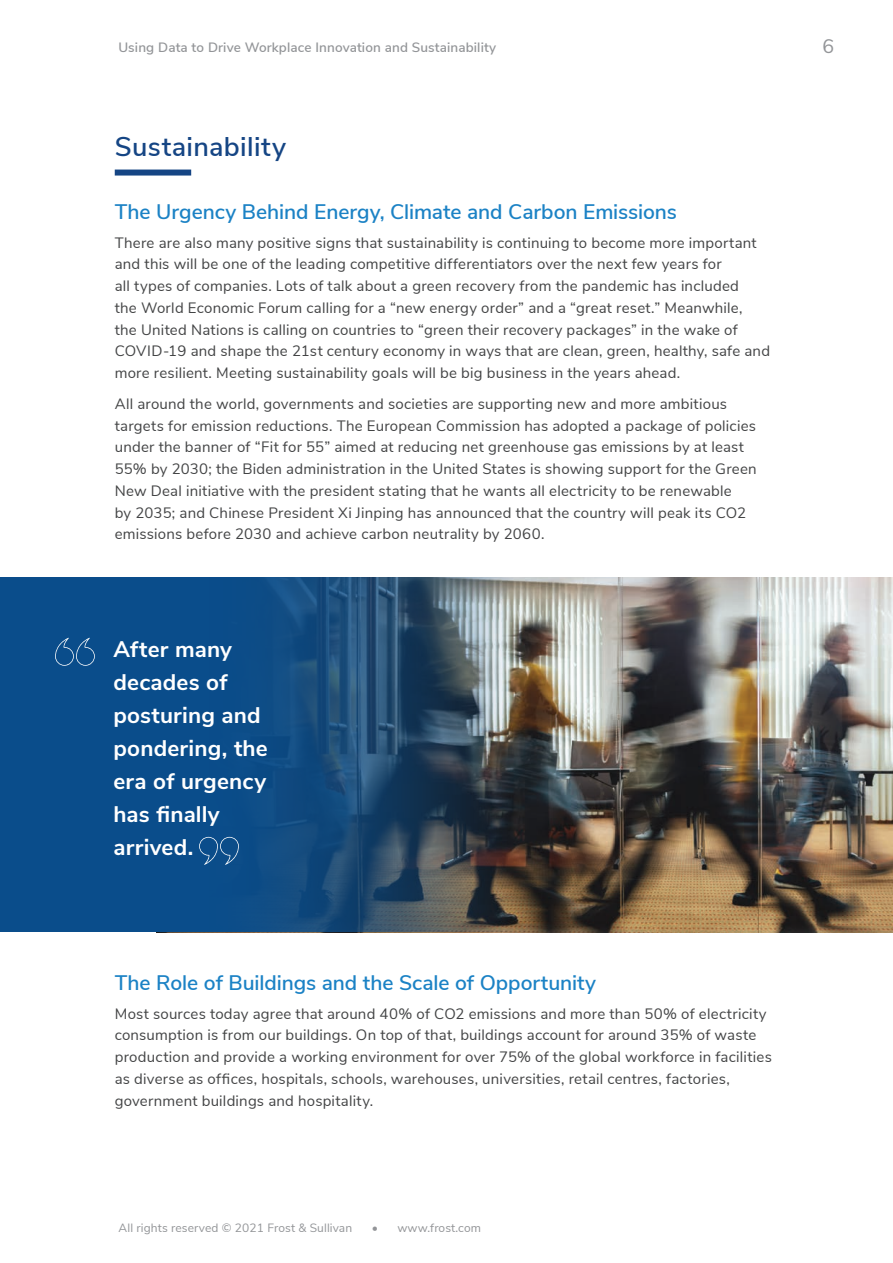
<style>
.page{position:relative;width:893px;height:1263px;background:#fff}
.page>*{position:absolute;margin:0;border:0;box-sizing:border-box;transform-origin:0 0}
.t1{font:600 27px "Nunito Sans";letter-spacing:.01em;color:#154584}
.Pull_Quote{font:700 22.5px/33px "Nunito Sans";letter-spacing:.01em;color:#fff}
.t2{font:600 21px "Nunito Sans";letter-spacing:-.005em;color:#1b82c5}
.t3{font:19.5px "Nunito Sans";color:#939598}
.Text_body{font:15px/21.8px "Nunito Sans";letter-spacing:.015em;color:#434445}
.t4{font:600 13.5px "Nunito Sans";letter-spacing:.01em;color:#939598}
.t5{font:12px "Nunito Sans";letter-spacing:.01em;color:#939598}
</style>
<div class="page">
<div style="left:115px;top:170px;width:76px;height:6px;background:#154584"></div>
<img style="left:513px;top:577px;width:380px;height:355px">
<div style="left:0;top:577px;width:199px;height:355px;background:#0a4d8b"></div>
<svg style="left:199px;top:577px;width:314px;height:355px;background:#295074"></svg>
<svg style="left:55px;top:638px;width:40px;height:28px"></svg>
<svg style="left:199px;top:837px;width:40px;height:28px"></svg>
<p class="t4" style="left:118px;top:38px;width:379px">Using Data to Drive Workplace Innovation and Sustainability</p>
<h3 class="t3" style="left:823px;top:32px;width:13px">6</h3>
<h1 class="t1" style="left:115px;top:127px;width:173px">Sustainability</h1>
<h2 class="t2" style="left:115px;top:196px;width:564px">The Urgency Behind Energy, Climate and Carbon Emissions</h2>
<p class="Text_body" style="left:115px;top:231px;width:657px">There are also many positive signs that sustainability is continuing to become more important and this will be one of the leading competitive differentiators over the next few years for<br>all types of companies. Lots of talk about a green recovery from the pandemic has included<br>the World Economic Forum calling for a “new energy order” and a “great reset.” Meanwhile,<br>the United Nations is calling on countries to “green their recovery packages” in the wake of COVID-19 and shape the 21st century economy in ways that are clean, green, healthy, safe and more resilient. Meeting sustainability goals will be big business in the years ahead.</p>
<p class="Text_body" style="left:115px;top:392px;width:644px">All around the world, governments and societies are supporting new and more ambitious targets for emission reductions. The European Commission has adopted a package of policies under the banner of “Fit for 55” aimed at reducing net greenhouse gas emissions by at least 55% by 2030; the Biden administration in the United States is showing support for the Green New Deal initiative with the president stating that he wants all electricity to be renewable<br>by 2035; and Chinese President Xi Jinping has announced that the country will peak its CO2 emissions before 2030 and achieve carbon neutrality by 2060.</p>
<p class="Pull_Quote" style="left:113px;top:631px;width:156px">After many decades of posturing and pondering, the era of urgency has finally arrived.</p>
<h2 class="t2" style="left:115px;top:967px;width:483px">The Role of Buildings and the Scale of Opportunity</h2>
<p class="Text_body" style="left:115px;top:1001px;width:659px">Most sources today agree that around 40% of CO2 emissions and more than 50% of electricity consumption is from our buildings. On top of that, buildings account for around 35% of waste production and provide a working environment for over 75% of the global workforce in facilities as diverse as offices, hospitals, schools, warehouses, universities, retail centres, factories, government buildings and hospitality.</p>
<p class="t5" style="left:119px;top:1219px;width:235px">All rights reserved © 2021 Frost &amp; Sullivan</p>
<p class="t5" style="left:372px;top:1219px;width:111px">• www.frost.com</p>
</div>
